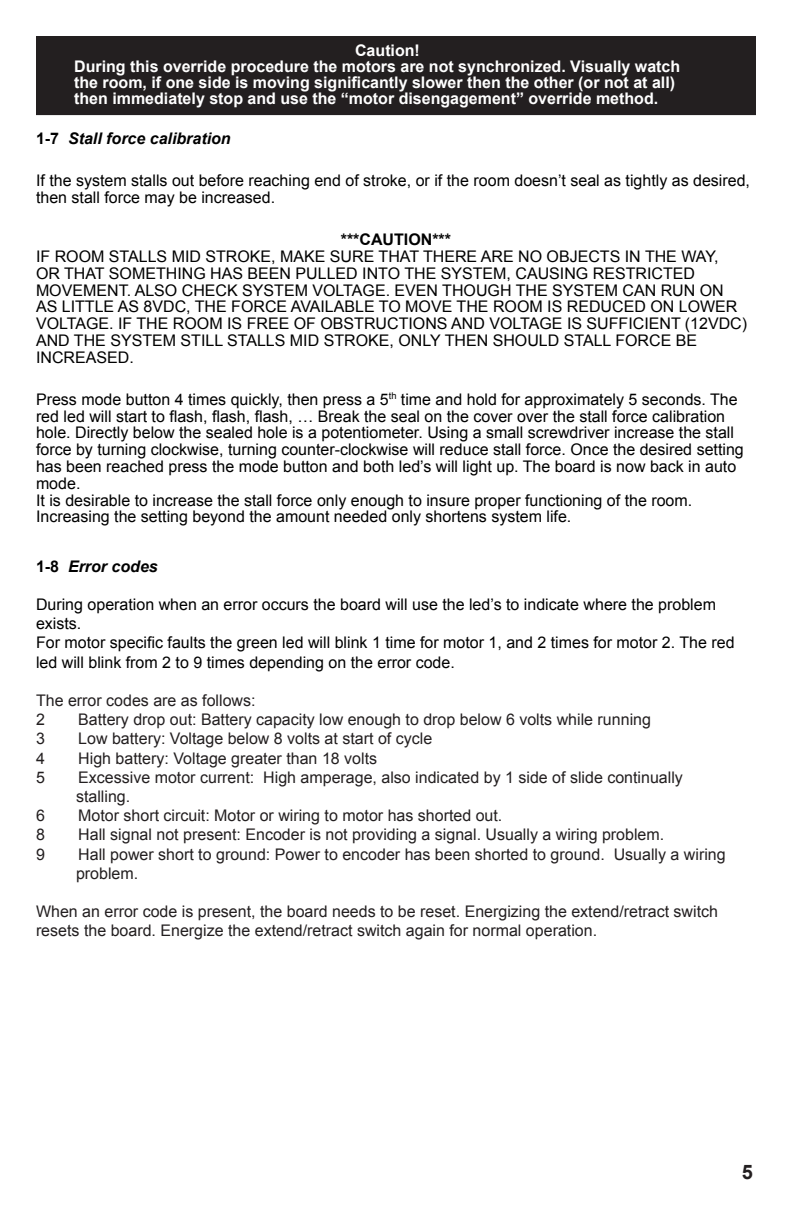
<style>
.page{position:relative;width:792px;height:1224px;background:#fff}
.page>*{position:absolute;margin:0;border:0;box-sizing:border-box;transform-origin:0 0}
.t1{font:700 20px "Arial";color:#231f20}
.CM11{font:16px/16.8px "Arial";color:#000}
.CM4{font:16px/19.2px "Arial";color:#231f20}
.CM8{font:16px/16.8px "Arial";color:#000}
.CM13{font:700 16px/16px "Arial";color:#fff}
.CM9{font:16px/19.2px "Arial";color:#000}
.CM11-2{font:italic 700 16px "Arial";color:#000}
.CM6{font:700 16px "Arial";color:#000}
.s1{font-style:normal}
</style>
<div class="page">
<div style="left:37px;top:37px;width:718px;height:77px;background:#231f20"></div>
<div style="left:36px;top:36px;width:720px;height:79px;border:2px solid #231f20"></div>
<p class="CM13" style="left:355px;top:43px;width:66px">Caution!</p>
<p class="CM13" style="left:74px;top:59px;width:608px">During this override procedure the motors are not synchronized. Visually watch the room, if one side is moving significantly slower then the other (or not at all) then immediately stop and use the “motor disengagement” override method.</p>
<p class="CM11-2" style="left:36px;top:128px;width:196px"><span class="s1">1-7</span> Stall force calibration</p>
<p class="CM11" style="left:36px;top:173px;width:716px">If the system stalls out before reaching end of stroke, or if the room doesn’t seal as tightly as desired, then stall force may be increased.</p>
<p class="CM6" style="left:341px;top:229px;width:112px">***CAUTION***</p>
<p class="CM11" style="left:36px;top:248px;width:713px">IF ROOM STALLS MID STROKE, MAKE SURE THAT THERE ARE NO OBJECTS IN THE WAY,<br>OR THAT SOMETHING HAS BEEN PULLED INTO THE SYSTEM, CAUSING RESTRICTED MOVEMENT. ALSO CHECK SYSTEM VOLTAGE. EVEN THOUGH THE SYSTEM CAN RUN ON AS LITTLE AS 8VDC, THE FORCE AVAILABLE TO MOVE THE ROOM IS REDUCED ON LOWER VOLTAGE. IF THE ROOM IS FREE OF OBSTRUCTIONS AND VOLTAGE IS SUFFICIENT (12VDC)<br>AND THE SYSTEM STILL STALLS MID STROKE, ONLY THEN SHOULD STALL FORCE BE INCREASED.</p>
<p class="CM8" style="left:36px;top:391px;width:709px">Press mode button 4 times quickly, then press a 5<sup>th</sup> time and hold for approximately 5 seconds. The red led will start to flash, flash, flash, … Break the seal on the cover over the stall force calibration hole. Directly below the sealed hole is a potentiometer. Using a small screwdriver increase the stall force by turning clockwise, turning counter-clockwise will reduce stall force. Once the desired setting has been reached press the mode button and both led’s will light up. The board is now back in auto mode.</p>
<p class="CM8" style="left:36px;top:492px;width:658px">It is desirable to increase the stall force only enough to insure proper functioning of the room.<br>Increasing the setting beyond the amount needed only shortens system life.</p>
<p class="CM11-2" style="left:36px;top:555px;width:123px"><span class="s1">1-8</span> Error codes</p>
<p class="CM9" style="left:36px;top:595px;width:682px">During operation when an error occurs the board will use the led’s to indicate where the problem exists.</p>
<p class="CM11" style="left:36px;top:633px;width:700px;line-height:19.2px">For motor specific faults the green led will blink 1 time for motor 1, and 2 times for motor 2. The red led will blink from 2 to 9 times depending on the error code.</p>
<p class="CM4" style="left:36px;top:691px;width:221px">The error codes are as follows:</p>
<p class="CM4" style="left:36px;top:710px;width:10px">2</p>
<p class="CM4" style="left:78px;top:710px;width:574px">Battery drop out: Battery capacity low enough to drop below 6 volts while running</p>
<p class="CM4" style="left:36px;top:729px;width:10px">3</p>
<p class="CM4" style="left:78px;top:729px;width:355px">Low battery: Voltage below 8 volts at start of cycle</p>
<p class="CM4" style="left:36px;top:749px;width:10px">4</p>
<p class="CM4" style="left:78px;top:749px;width:300px">High battery: Voltage greater than 18 volts</p>
<p class="CM4" style="left:36px;top:768px;width:10px">5</p>
<p class="CM4" style="left:76px;top:768px;width:608px">Excessive motor current: High amperage, also indicated by 1 side of slide continually stalling.</p>
<p class="CM4" style="left:36px;top:806px;width:10px">6</p>
<p class="CM4" style="left:78px;top:806px;width:426px">Motor short circuit: Motor or wiring to motor has shorted out.</p>
<p class="CM4" style="left:36px;top:825px;width:10px">8</p>
<p class="CM4" style="left:78px;top:825px;width:588px">Hall signal not present: Encoder is not providing a signal. Usually a wiring problem.</p>
<p class="CM4" style="left:36px;top:845px;width:10px">9</p>
<p class="CM4" style="left:78px;top:845px;width:649px">Hall power short to ground: Power to encoder has been shorted to ground. Usually a wiring</p>
<p class="CM4" style="left:76px;top:864px;width:64px">problem.</p>
<p class="CM4" style="left:36px;top:902px;width:684px">When an error code is present, the board needs to be reset. Energizing the extend/retract switch resets the board. Energize the extend/retract switch again for normal operation.</p>
<p class="t1" style="left:742px;top:1158px;width:13px">5</p>
</div>
